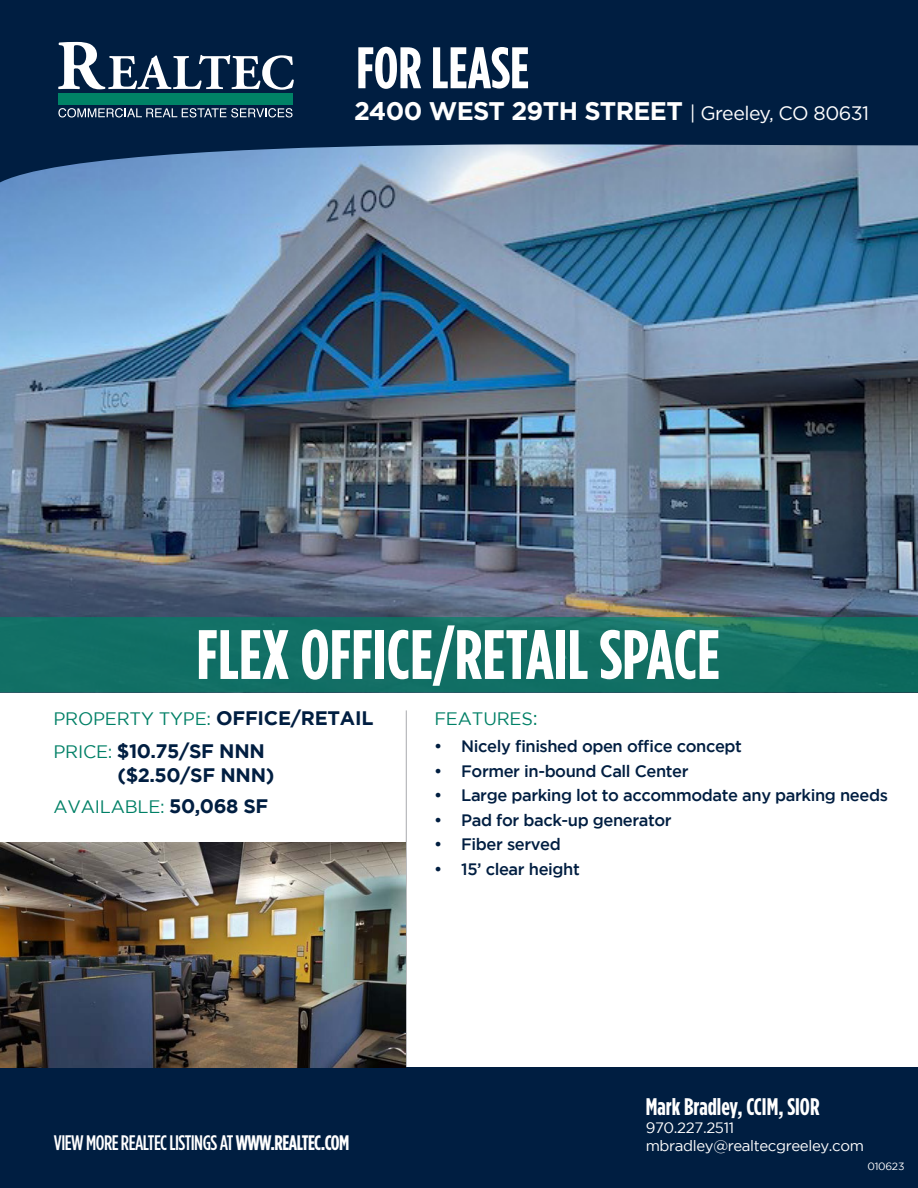
<style>
.page{position:relative;width:918px;height:1188px;background:#fff}
.page>*{position:absolute;margin:0;border:0;box-sizing:border-box;transform-origin:0 0}
.t1{font:700 69.75px "Gotham Condensed";color:#fff}
.t2{font:700 60px "Gotham Condensed";color:#fff}
.t3{font:700 58.5px "Gotham Condensed";color:#fff}
.t4{font:700 25.5px "Gotham";letter-spacing:-.025em;color:#fff}
.t5{font:700 24px "Gotham Condensed";color:#fff}
.t6{font:500 21px "Gotham Condensed";letter-spacing:-.025em;color:#fff}
.t7{font:700 19.5px "Gotham";letter-spacing:-.01em;color:#001e41}
.t8{font:19.5px "Gotham";letter-spacing:-.025em;color:#fff}
.t9{font:18px "Gotham";letter-spacing:-.01em;color:#008066}
.t10{font:500 16.5px "Gotham";letter-spacing:-.025em;color:#001e41}
.t11{font:15px/18px "Gotham";letter-spacing:-.025em;color:#fff}
.t12{font:10.5px "Gotham";letter-spacing:-.025em;color:#fff}
.s1{font-weight:700;font-size:27px}
.s2{font-weight:400;font-size:19.5px}
.s3{font-weight:700;font-size:19.5px;color:#001e41}
.s4{font-weight:400;font-size:18px;color:#008066}
.s5{font-size:19.5px}
.s6{font-weight:700}
</style>
<div class="page">
<hr style="left:406px;top:710px;width:1px;height:358px;background:#b2b3b7">
<img style="left:1px;top:184px;width:917px;height:433px">
<div style="left:0;top:1068px;width:918px;height:120px;background:#001e41"></div>
<svg style="left:0;top:617px;width:918px;height:75px;fill:#126f65"></svg>
<svg style="left:0;top:0;width:918px;height:184px;fill:#001e41"></svg>
<svg style="left:58px;top:40px;width:236px;height:50px"></svg>
<svg style="left:58px;top:107px;width:235px;height:10px"></svg>
<div style="left:58px;top:93px;width:235px;height:11px;background:#008266"></div>
<img style="left:0;top:842px;width:406px;height:225px">
<p class="t2" style="left:433px;top:27px;width:179px">FOR LEASE</p>
<p class="t8" style="left:433px;top:97px;width:427px"><span class="s1">East Pointe Plaza</span> | Windsor, CO 80550</p>
<p class="t3" style="left:356px;top:35px;width:175px">FOR LEASE</p>
<p class="t4" style="left:354px;top:94px;width:517px">2400 WEST 29TH STREET <span class="s2">| Greeley, CO 80631</span></p>
<p class="t1" style="left:196px;top:615px;width:525px">FLEX OFFICE/RETAIL SPACE</p>
<p class="t9" style="left:53px;top:708px;width:322px">PROPERTY TYPE: <span class="s3">OFFICE/RETAIL</span></p>
<p class="t7" style="left:53px;top:740px;width:213px"><span class="s4">PRICE:</span> $10.75/SF NNN</p>
<p class="t7" style="left:118px;top:764px;width:158px">($2.50/SF NNN)</p>
<p class="t9" style="left:53px;top:797px;width:217px">AVAILABLE: <span class="s3">50,068 SF</span></p>
<p class="t9" style="left:434px;top:708px;width:105px">FEATURES<span class="s5">:</span></p>
<p class="t10" style="left:434px;top:737px;width:309px">• Nicely finished open office concept</p>
<p class="t10" style="left:434px;top:761px;width:256px">• Former in-bound Call Center</p>
<p class="t10" style="left:434px;top:786px;width:455px">• Large parking lot to accommodate any parking needs</p>
<p class="t10" style="left:434px;top:810px;width:239px">• Pad for back-up generator</p>
<p class="t10" style="left:434px;top:835px;width:128px">• Fiber served</p>
<p class="t10" style="left:434px;top:859px;width:147px">• 15’ clear height</p>
<p class="t6" style="left:54px;top:1131px;width:297px">VIEW MORE REALTEC LISTINGS AT <span class="s6">WWW.REALTEC.COM</span></p>
<p class="t5" style="left:646px;top:1093px;width:175px">Mark Bradley, CCIM, SIOR</p>
<p class="t11" style="left:646px;top:1119px;width:220px">970.227.2511 mbradley@realtecgreeley.com</p>
<p class="t12" style="left:867px;top:1160px;width:38px">010623</p>
</div>
